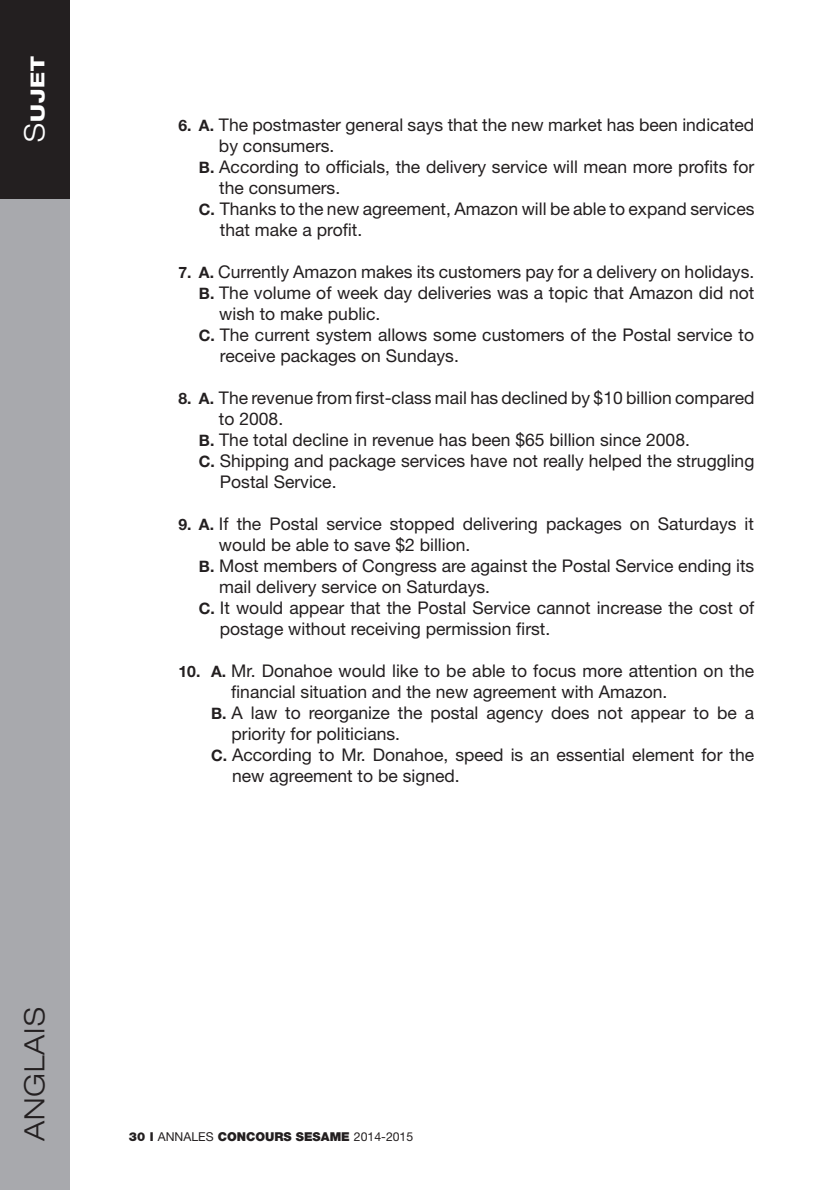
<style>
.page{position:relative;width:818px;height:1190px;background:#fff}
.page>*{position:absolute;margin:0;border:0;box-sizing:border-box;transform-origin:0 0}
.t1{font:300 expanded 28px "Helvetica Neue LT Std";letter-spacing:.03em;color:#231f20}
.t2{font:800 expanded 19.25px "Helvetica Neue LT Std";color:#fff}
.t3{font:17.5px "Helvetica Neue LT Std";color:#231f20}
.t4{font:900 12.25px "Helvetica Neue LT Std";color:#231f20}
.s1{font-weight:300;font-size:28px}
.s2{font-weight:700;font-size:15.75px}
.s3{font-weight:400}
</style>
<div class="page">
<div style="left:0;top:0;width:69px;height:1190px;background:#a8a9ad"></div>
<div style="left:0;top:0;width:69px;height:198px;background:#231f20"></div>
<p class="t2" style="left:25px;top:142px;width:87px;rotate:-90deg"><span class="s1">S</span>UJET</p>
<p class="t3" style="left:178px;top:115px;width:577px"><span class="s2">6. A.</span> The postmaster general says that the new market has been indicated</p>
<p class="t3" style="left:219px;top:136px;width:117px">by consumers.</p>
<p class="t3" style="left:199px;top:157px;width:556px"><span class="s2">B.</span> According to officials, the delivery service will mean more profits for</p>
<p class="t3" style="left:219px;top:178px;width:122px">the consumers.</p>
<p class="t3" style="left:199px;top:199px;width:557px"><span class="s2">C.</span> Thanks to the new agreement, Amazon will be able to expand services</p>
<p class="t3" style="left:220px;top:220px;width:144px">that make a profit.</p>
<p class="t3" style="left:178px;top:262px;width:577px"><span class="s2">7. A.</span> Currently Amazon makes its customers pay for a delivery on holidays.</p>
<p class="t3" style="left:199px;top:283px;width:556px"><span class="s2">B.</span> The volume of week day deliveries was a topic that Amazon did not</p>
<p class="t3" style="left:219px;top:304px;width:163px">wish to make public.</p>
<p class="t3" style="left:199px;top:325px;width:556px"><span class="s2">C.</span> The current system allows some customers of the Postal service to</p>
<p class="t3" style="left:220px;top:346px;width:240px">receive packages on Sundays.</p>
<p class="t3" style="left:178px;top:388px;width:577px"><span class="s2">8. A.</span> The revenue from first-class mail has declined by $10 billion compared</p>
<p class="t3" style="left:219px;top:409px;width:66px">to 2008.</p>
<p class="t3" style="left:199px;top:430px;width:492px"><span class="s2">B.</span> The total decline in revenue has been $65 billion since 2008.</p>
<p class="t3" style="left:199px;top:451px;width:557px"><span class="s2">C.</span> Shipping and package services have not really helped the struggling</p>
<p class="t3" style="left:220px;top:472px;width:118px">Postal Service.</p>
<p class="t3" style="left:178px;top:514px;width:577px"><span class="s2">9. A.</span> If the Postal service stopped delivering packages on Saturdays it</p>
<p class="t3" style="left:219px;top:535px;width:253px">would be able to save $2 billion.</p>
<p class="t3" style="left:199px;top:556px;width:557px"><span class="s2">B.</span> Most members of Congress are against the Postal Service ending its</p>
<p class="t3" style="left:219px;top:577px;width:272px">mail delivery service on Saturdays.</p>
<p class="t3" style="left:199px;top:598px;width:556px"><span class="s2">C.</span> It would appear that the Postal Service cannot increase the cost of</p>
<p class="t3" style="left:220px;top:619px;width:332px">postage without receiving permission first.</p>
<p class="t3" style="left:178px;top:661px;width:577px"><span class="s2">10. A.</span> Mr. Donahoe would like to be able to focus more attention on the</p>
<p class="t3" style="left:231px;top:682px;width:437px">financial situation and the new agreement with Amazon.</p>
<p class="t3" style="left:211px;top:703px;width:544px"><span class="s2">B.</span> A law to reorganize the postal agency does not appear to be a</p>
<p class="t3" style="left:231px;top:724px;width:170px">priority for politicians.</p>
<p class="t3" style="left:211px;top:745px;width:544px"><span class="s2">C.</span> According to Mr. Donahoe, speed is an essential element for the</p>
<p class="t3" style="left:232px;top:766px;width:229px">new agreement to be signed.</p>
<h1 class="t1" style="left:18px;top:1141px;width:135px;rotate:-90deg">ANGLAIS</h1>
<p class="t4" style="left:129px;top:1129px;width:286px">30 l <span class="s3">ANNALES</span> CONCOURS SESAME <span class="s3">2014-2015</span></p>
</div>
